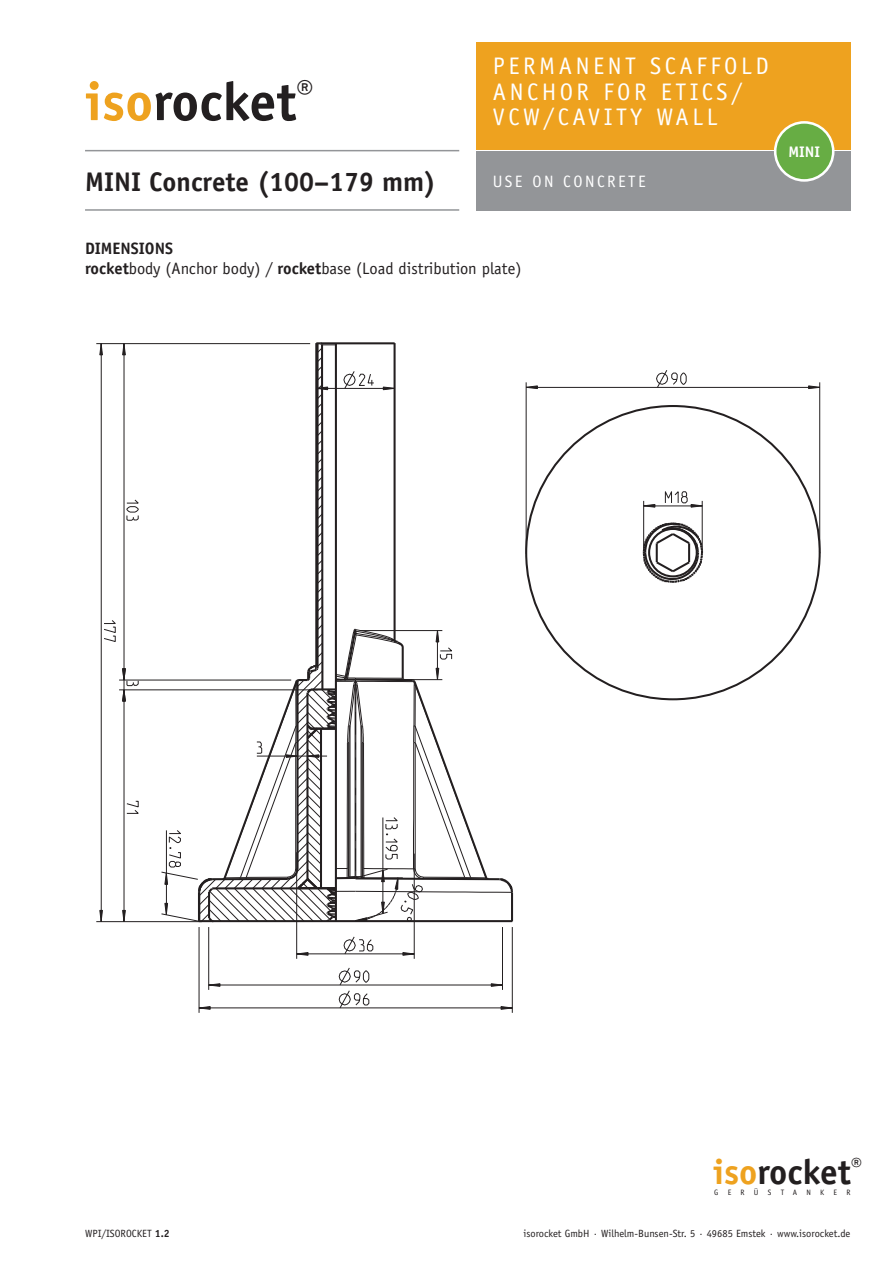
<style>
.page{position:relative;width:893px;height:1263px;background:#fff}
.page>*{position:absolute;margin:0;border:0;box-sizing:border-box;transform-origin:0 0}
.t1{font:700 54px "Officina Sans Std";color:#231f20}
.t2{font:700 35.25px "Officina Sans Std";color:#231f20}
.t3{font:700 27px "Officina Sans Std";color:#231f20}
.t4{font:24px/25.5px "Officina Sans Std";letter-spacing:.15em;color:#fff}
.t5{font:16.5px/19.5px "Officina Sans Std";color:#231f20}
.t6{font:16.5px "Officina Sans Std";letter-spacing:.15em;color:#fff}
.t7{font:700 15.3px "Officina Sans Std";color:#fff}
.t8{font:10.5px "Officina Sans Std";color:#231f20}
.t9{font:7.8px "Officina Sans Std";letter-spacing:1.185em;color:#231f20}
.s1{color:#eea21f}
.s2{font-weight:700}
</style>
<div class="page">
<div style="left:476px;top:43px;width:374px;height:107px;background:#eea21f"></div>
<div style="left:476px;top:151px;width:374px;height:60px;background:#939598"></div>
<hr style="left:85px;top:150px;width:374px;height:1px;background:#939598">
<hr style="left:85px;top:209px;width:374px;height:2px;background:#939598">
<div style="left:775px;top:122px;width:58px;height:58px;background:#67ad44;border-radius:50%"></div>
<div style="left:774px;top:121px;width:60px;height:61px;border:3px solid #fff;border-radius:50%"></div>
<svg style="left:343px;top:936px;width:31px;height:19px"></svg>
<svg style="left:402px;top:951px;width:12px;height:5px"></svg>
<svg style="left:297px;top:951px;width:12px;height:5px"></svg>
<hr style="left:296px;top:852px;width:1px;height:107px;background:#231f20">
<hr style="left:414px;top:853px;width:1px;height:106px;background:#231f20">
<hr style="left:297px;top:953px;width:117px;height:1px;background:#231f20">
<svg style="left:160px;top:342px;width:354px;height:582px"></svg>
<svg style="left:126px;top:499px;width:13px;height:22px"></svg>
<svg style="left:122px;top:344px;width:4px;height:12px"></svg>
<svg style="left:104px;top:620px;width:12px;height:22px"></svg>
<svg style="left:99px;top:344px;width:4px;height:12px"></svg>
<svg style="left:99px;top:909px;width:4px;height:14px"></svg>
<svg style="left:126px;top:800px;width:13px;height:14px"></svg>
<svg style="left:122px;top:909px;width:4px;height:14px"></svg>
<svg style="left:122px;top:668px;width:17px;height:34px"></svg>
<hr style="left:96px;top:343px;width:214px;height:1px;background:#231f20">
<hr style="left:101px;top:343px;width:1px;height:579px;background:#231f20">
<hr style="left:124px;top:343px;width:1px;height:579px;background:#231f20">
<hr style="left:119px;top:679px;width:172px;height:1px;background:#231f20">
<hr style="left:119px;top:689px;width:199px;height:1px;background:#231f20">
<hr style="left:96px;top:921px;width:106px;height:1px;background:#231f20">
<svg style="left:490px;top:983px;width:12px;height:4px"></svg>
<svg style="left:209px;top:983px;width:12px;height:4px"></svg>
<svg style="left:338px;top:967px;width:32px;height:42px"></svg>
<svg style="left:198px;top:1005px;width:13px;height:5px"></svg>
<svg style="left:500px;top:1005px;width:12px;height:5px"></svg>
<hr style="left:199px;top:927px;width:1px;height:86px;background:#231f20">
<hr style="left:208px;top:927px;width:1px;height:63px;background:#231f20">
<hr style="left:502px;top:927px;width:1px;height:63px;background:#231f20">
<hr style="left:512px;top:927px;width:1px;height:86px;background:#231f20">
<hr style="left:209px;top:984px;width:294px;height:1px;background:#231f20">
<hr style="left:199px;top:1007px;width:313px;height:1px;background:#231f20">
<svg style="left:642px;top:521px;width:61px;height:62px"></svg>
<svg style="left:644px;top:503px;width:12px;height:5px"></svg>
<svg style="left:664px;top:491px;width:39px;height:17px"></svg>
<hr style="left:643px;top:501px;width:1px;height:48px;background:#231f20">
<hr style="left:702px;top:501px;width:1px;height:52px;background:#231f20">
<hr style="left:644px;top:505px;width:58px;height:1px;background:#231f20">
<svg style="left:655px;top:370px;width:32px;height:17px"></svg>
<svg style="left:525px;top:385px;width:13px;height:5px"></svg>
<svg style="left:808px;top:385px;width:13px;height:5px"></svg>
<hr style="left:526px;top:382px;width:1px;height:172px;background:#231f20">
<hr style="left:526px;top:387px;width:294px;height:1px;background:#231f20">
<hr style="left:819px;top:382px;width:1px;height:171px;background:#231f20">
<h1 class="t1" style="left:85px;top:68px;width:230px"><span class="s1">iso</span>rocket<sup>®</sup></h1>
<h3 class="t3" style="left:85px;top:165px;width:353px">MINI Concrete (100–179 mm)</h3>
<h3 class="t4" style="left:493px;top:53px;width:277px">PERMANENT SCAFFOLD<br>ANCHOR FOR ETICS/<br>VCW/CAVITY WALL</h3>
<h3 class="t6" style="left:493px;top:172px;width:154px">USE ON CONCRETE</h3>
<h3 class="t5" style="left:85px;top:239px;width:438px"><span class="s2">DIMENSIONS<br>rocket</span>body (Anchor body) / <span class="s2">rocket</span>base (Load distribution plate)</h3>
<h3 class="t7" style="left:788px;top:142px;width:33px">MINI</h3>
<h2 class="t2" style="left:713px;top:1150px;width:151px"><span class="s1">iso</span>rocket<sup>®</sup></h2>
<p class="t9" style="left:714px;top:1187px;width:138px">GERÜSTANKER</p>
<p class="t8" style="left:85px;top:1228px;width:86px">WPI/ISOROCKET <span class="s2">1.2</span></p>
<p class="t8" style="left:523px;top:1228px;width:328px">isorocket GmbH · Wilhelm-Bunsen-Str. 5 · 49685 Emstek · www.isorocket.de</p>
</div>
